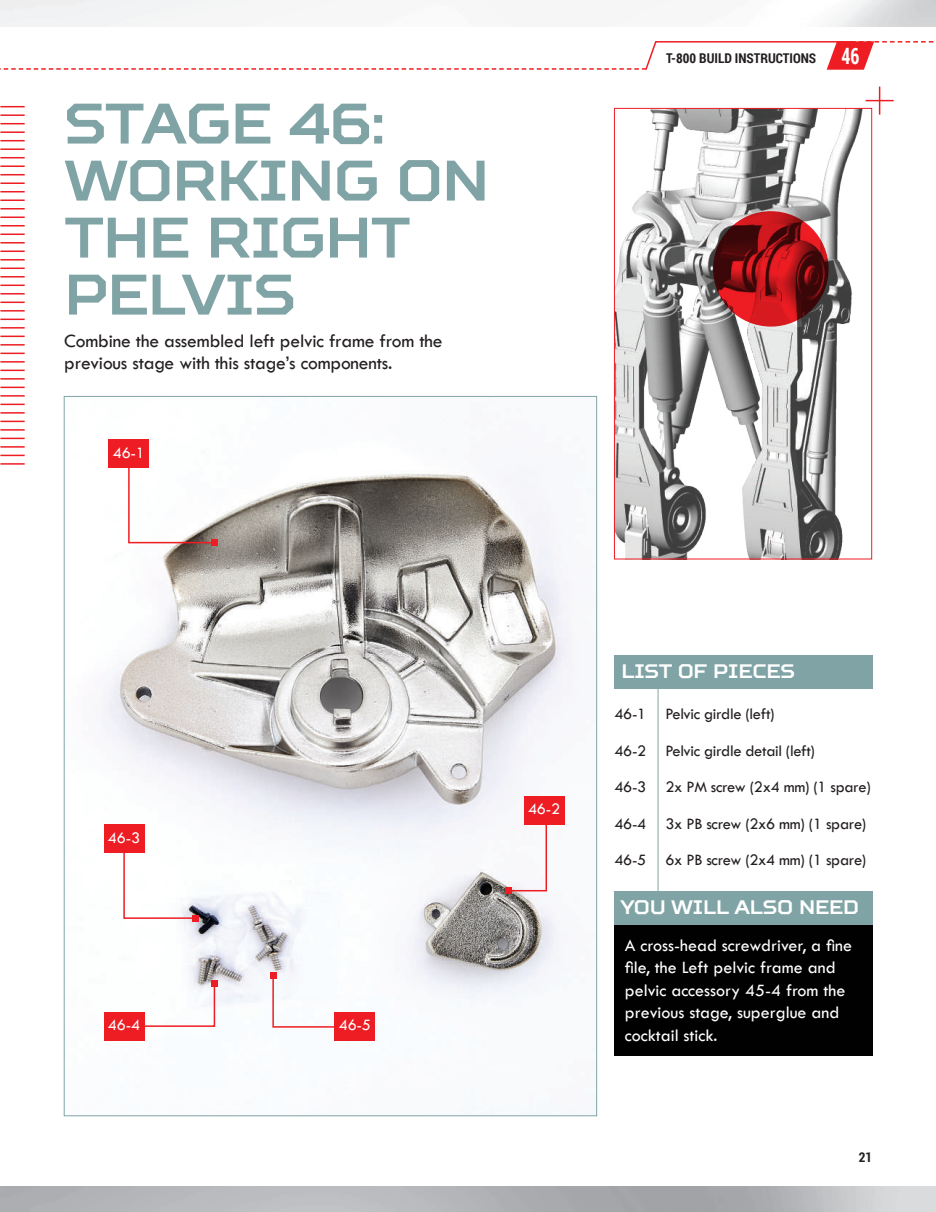
<style>
.page{position:relative;width:936px;height:1212px;background:#fff}
.page>*{position:absolute;margin:0;border:0;box-sizing:border-box;transform-origin:0 0}
.t1{font:700 57px/57px "Squares";letter-spacing:-.02em;color:#80a4a5}
.t2{font:19.5px/22.5px "Tw Cen";letter-spacing:-.01em;color:#231f20}
.t3{font:700 19.5px "Squares";letter-spacing:-.01em;color:#fff}
.t4{font:18px/22.5px "Tw Cen";color:#fff}
.t5{font:16.5px "Tw Cen";letter-spacing:-.02em;color:#231f20}
.t6{font:16.5px "Tw Cen";letter-spacing:-.01em;color:#fff}
.t7{font:700 13.5px "Roboto Condensed";color:#231f20}
.s1{font-size:22.5px;color:#fff}
</style>
<div class="page">
<hr style="left:657px;top:677px;width:1px;height:219px;background:#80a4a5">
<svg style="left:0;top:106px;width:25px;height:1px"></svg>
<hr style="left:0;top:114px;width:25px;height:2px;background:#ee1d23">
<svg style="left:0;top:123px;width:25px;height:1px"></svg>
<hr style="left:0;top:131px;width:25px;height:2px;background:#ee1d23">
<svg style="left:0;top:140px;width:25px;height:1px"></svg>
<hr style="left:0;top:148px;width:25px;height:2px;background:#ee1d23">
<svg style="left:0;top:157px;width:25px;height:1px"></svg>
<hr style="left:0;top:165px;width:25px;height:2px;background:#ee1d23">
<svg style="left:0;top:174px;width:25px;height:1px"></svg>
<hr style="left:0;top:182px;width:25px;height:2px;background:#ee1d23">
<svg style="left:0;top:191px;width:25px;height:1px"></svg>
<hr style="left:0;top:199px;width:25px;height:2px;background:#ee1d23">
<svg style="left:0;top:208px;width:25px;height:1px"></svg>
<hr style="left:0;top:216px;width:25px;height:2px;background:#ee1d23">
<svg style="left:0;top:225px;width:25px;height:1px"></svg>
<hr style="left:0;top:233px;width:25px;height:2px;background:#ee1d23">
<svg style="left:0;top:242px;width:25px;height:1px"></svg>
<hr style="left:0;top:250px;width:25px;height:2px;background:#ee1d23">
<svg style="left:0;top:259px;width:25px;height:1px"></svg>
<hr style="left:0;top:267px;width:25px;height:2px;background:#ee1d23">
<hr style="left:0;top:276px;width:25px;height:2px;background:#ee1d23">
<svg style="left:0;top:285px;width:25px;height:1px"></svg>
<hr style="left:0;top:293px;width:25px;height:2px;background:#ee1d23">
<svg style="left:0;top:302px;width:25px;height:1px"></svg>
<hr style="left:0;top:310px;width:25px;height:2px;background:#ee1d23">
<svg style="left:0;top:319px;width:25px;height:1px"></svg>
<hr style="left:0;top:327px;width:25px;height:2px;background:#ee1d23">
<svg style="left:0;top:336px;width:25px;height:1px"></svg>
<hr style="left:0;top:344px;width:25px;height:2px;background:#ee1d23">
<svg style="left:0;top:353px;width:25px;height:1px"></svg>
<hr style="left:0;top:361px;width:25px;height:2px;background:#ee1d23">
<svg style="left:0;top:370px;width:25px;height:1px"></svg>
<hr style="left:0;top:378px;width:25px;height:2px;background:#ee1d23">
<svg style="left:0;top:387px;width:25px;height:1px"></svg>
<hr style="left:0;top:395px;width:25px;height:2px;background:#ee1d23">
<svg style="left:0;top:404px;width:25px;height:1px"></svg>
<hr style="left:0;top:412px;width:25px;height:2px;background:#ee1d23">
<svg style="left:0;top:421px;width:25px;height:1px"></svg>
<hr style="left:0;top:429px;width:25px;height:2px;background:#ee1d23">
<svg style="left:0;top:438px;width:25px;height:1px"></svg>
<hr style="left:0;top:446px;width:25px;height:2px;background:#ee1d23">
<svg style="left:0;top:455px;width:25px;height:1px"></svg>
<hr style="left:0;top:463px;width:25px;height:2px;background:#ee1d23">
<hr style="left:878px;top:87px;width:2px;height:28px;background:#ee1d23">
<svg style="left:865px;top:100px;width:28px;height:1px"></svg>
<div style="left:614px;top:655px;width:258px;height:34px;background:#80a4a5"></div>
<img style="left:103px;top:439px;width:492px;height:672px">
<div style="left:614px;top:891px;width:258px;height:164px;background:#010101"></div>
<div style="left:614px;top:891px;width:258px;height:34px;background:#80a4a5"></div>
<div style="left:109px;top:440px;width:40px;height:28px;background:#ee1d23"></div>
<div style="left:524px;top:796px;width:40px;height:28px;background:#ee1d23"></div>
<div style="left:104px;top:824px;width:40px;height:29px;background:#ee1d23"></div>
<div style="left:104px;top:1012px;width:40px;height:28px;background:#ee1d23"></div>
<div style="left:335px;top:1012px;width:40px;height:28px;background:#ee1d23"></div>
<svg style="left:123px;top:851px;width:75px;height:70px"></svg>
<svg style="left:139px;top:980px;width:78px;height:48px"></svg>
<svg style="left:270px;top:972px;width:66px;height:56px"></svg>
<svg style="left:505px;top:819px;width:42px;height:75px"></svg>
<svg style="left:127px;top:463px;width:90px;height:83px"></svg>
<img style="left:616px;top:110px;width:247px;height:447px">
<div style="left:614px;top:108px;width:258px;height:451px;border:1px solid #ee1d23"></div>
<svg style="left:713px;top:211px;width:115px;height:116px;background:#931216"></svg>
<svg style="left:0;top:41px;width:934px;height:29px"></svg>
<h1 class="t1" style="left:64px;top:94px;width:426px">STAGE 46:<br>WORKING ON<br>THE RIGHT<br>PELVIS</h1>
<p class="t2" style="left:64px;top:329px;width:380px">Combine the assembled left pelvic frame from the previous stage with this stage’s components.</p>
<p class="t6" style="left:113px;top:443px;width:34px">46-1</p>
<p class="t7" style="left:666px;top:49px;width:195px">T-800 BUILD INSTRUCTIONS <span class="s1">46</span></p>
<p class="t6" style="left:108px;top:827px;width:34px">46-3</p>
<p class="t6" style="left:108px;top:1015px;width:34px">46-4</p>
<p class="t6" style="left:339px;top:1015px;width:34px">46-5</p>
<p class="t6" style="left:528px;top:799px;width:34px">46-2</p>
<p class="t3" style="left:621px;top:660px;width:175px">LIST OF PIECES</p>
<p class="t5" style="left:614px;top:704px;width:162px">46-1 Pelvic girdle (left)</p>
<p class="t5" style="left:614px;top:740px;width:202px">46-2 Pelvic girdle detail (left)</p>
<p class="t5" style="left:614px;top:777px;width:258px">46-3 2x PM screw (2x4 mm) (1 spare)</p>
<p class="t5" style="left:614px;top:814px;width:253px">46-4 3x PB screw (2x6 mm) (1 spare)</p>
<p class="t5" style="left:614px;top:850px;width:253px">46-5 6x PB screw (2x4 mm) (1 spare)</p>
<p class="t3" style="left:620px;top:895px;width:240px">YOU WILL ALSO NEED</p>
<p class="t4" style="left:624px;top:934px;width:229px">A cross-head screwdriver, a fine file, the Left pelvic frame and pelvic accessory 45-4 from the previous stage, superglue and cocktail stick.</p>
<p class="t7" style="left:858px;top:1148px;width:15px">21</p>
</div>
